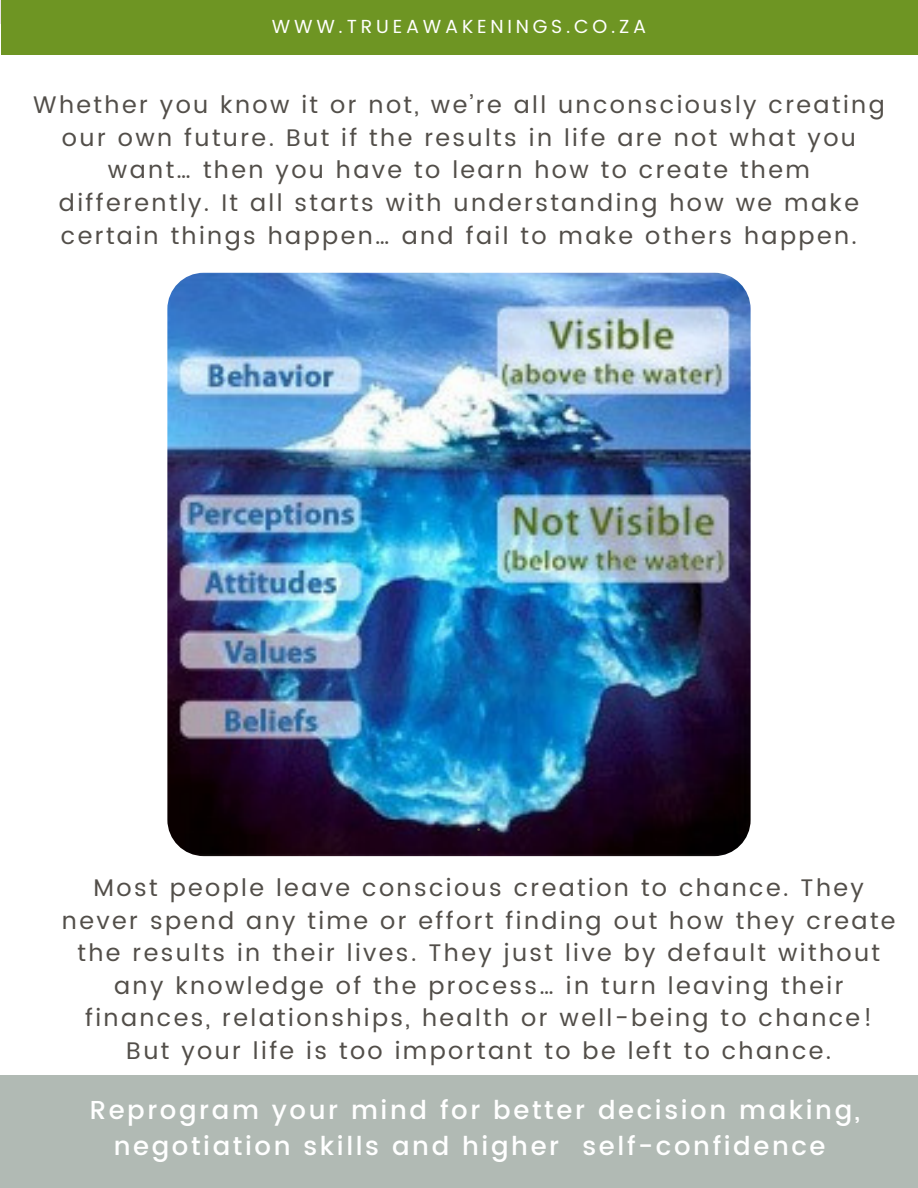
<style>
.page{position:relative;width:918px;height:1188px;background:#fff}
.page>*{position:absolute;margin:0;border:0;box-sizing:border-box;transform-origin:0 0}
.t1{font:500 25.95px/36px "Poppins";letter-spacing:.1em;color:#fff;text-align:center}
.t2{font:24px/32.7px "Poppins";letter-spacing:.1em;color:#524e49;text-align:center}
.t3{font:18.9px "Poppins";letter-spacing:.2em;color:#fff}
</style>
<div class="page">
<div style="left:1px;top:0;width:917px;height:55px;background:#6e9523"></div>
<img style="left:167px;top:273px;width:584px;height:583px;border-radius:36px">
<div style="left:0;top:1075px;width:918px;height:113px;background:#b1bab4"></div>
<p class="t3" style="left:272px;top:16px;width:376px">WWW.TRUEAWAKENINGS.CO.ZA</p>
<p class="t2" style="left:33px;top:88px;width:853px">Whether you know it or not, we’re all unconsciously creating our own future. But if the results in life are not what you want… then you have to learn how to create them differently. It all starts with understanding how we make certain things happen… and fail to make others happen.</p>
<p class="t2" style="left:476px;top:806px;width:7px">.</p>
<p class="t2" style="left:62px;top:871px;width:835px">Most people leave conscious creation to chance. They never spend any time or effort finding out how they create the results in their lives. They just live by default without any knowledge of the process… in turn leaving their finances, relationships, health or well-being to chance!</p>
<p class="t2" style="left:126px;top:1034px;width:707px">But your life is too important to be left to chance.</p>
<p class="t1" style="left:90px;top:1093px;width:772px">Reprogram your mind for better decision making, negotiation skills and higher self-confidence</p>
</div>
